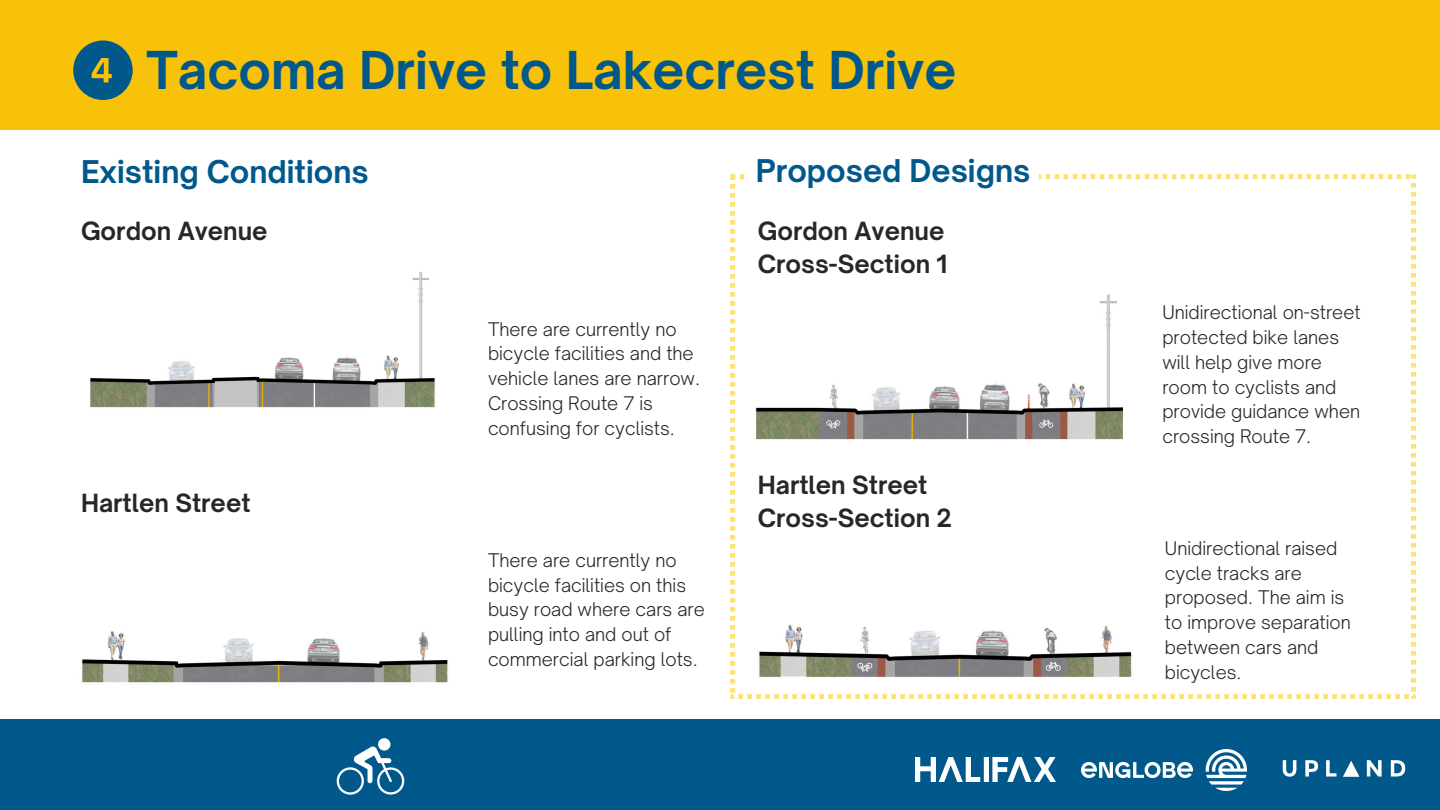
<style>
.page{position:relative;width:1440px;height:810px;background:#fff}
.page>*{position:absolute;margin:0;border:0;box-sizing:border-box;transform-origin:0 0}
.t1{font:700 50px "Open Sauce One";color:#00588b}
.t2{font:700 30px "Open Sauce One";color:#00588b}
.t3{font:700 24px/33px "Open Sauce One";color:#25282a}
.t4{font:300 18px/24.8px "Open Sauce One";color:#25282a}
</style>
<div class="page">
<div style="left:0;top:720px;width:1440px;height:90px;background:#00588b"></div>
<img style="left:915px;top:758px;width:141px;height:24px">
<img style="left:1282px;top:760px;width:124px;height:17px">
<img style="left:1082px;top:749px;width:164px;height:42px">
<div style="left:0;top:0;width:1440px;height:130px;background:#f9c20a"></div>
<svg style="left:73px;top:40px;width:59px;height:60px"></svg>
<svg style="left:337px;top:738px;width:67px;height:57px"></svg>
<img style="left:90px;top:271px;width:345px;height:137px">
<svg style="left:731px;top:175px;width:684px;height:523px"></svg>
<svg style="left:747px;top:174px;width:292px;height:19px"></svg>
<img style="left:82px;top:631px;width:366px;height:52px">
<img style="left:748px;top:288px;width:374px;height:153px">
<img style="left:756px;top:567px;width:381px;height:115px">
<p class="t1" style="left:146px;top:39px;width:812px">Tacoma Drive to Lakecrest Drive</p>
<p class="t2" style="left:81px;top:153px;width:289px">Existing Conditions</p>
<h3 class="t3" style="left:81px;top:215px;width:188px">Gordon Avenue</h3>
<h1 class="t3" style="left:81px;top:487px;width:171px">Hartlen Street</h1>
<h2 class="t4" style="left:488px;top:316px;width:214px">There are currently no bicycle facilities and the vehicle lanes are narrow.<br>Crossing Route 7 is confusing for cyclists.</h2>
<p class="t4" style="left:488px;top:548px;width:218px">There are currently no bicycle facilities on this busy road where cars are pulling into and out of commercial parking lots.</p>
<p class="t2" style="left:756px;top:152px;width:276px">Proposed Designs</p>
<p class="t3" style="left:758px;top:215px;width:191px">Gordon Avenue<br>Cross-Section 1</p>
<h3 class="t3" style="left:758px;top:469px;width:196px">Hartlen Street<br>Cross-Section 2</h3>
<p class="t4" style="left:1162px;top:300px;width:200px">Unidirectional on-street protected bike lanes will help give more room to cyclists and provide guidance when crossing Route 7.</p>
<h2 class="t4" style="left:1165px;top:536px;width:187px">Unidirectional raised cycle tracks are proposed. The aim is to improve separation between cars and bicycles.</h2>
</div>
